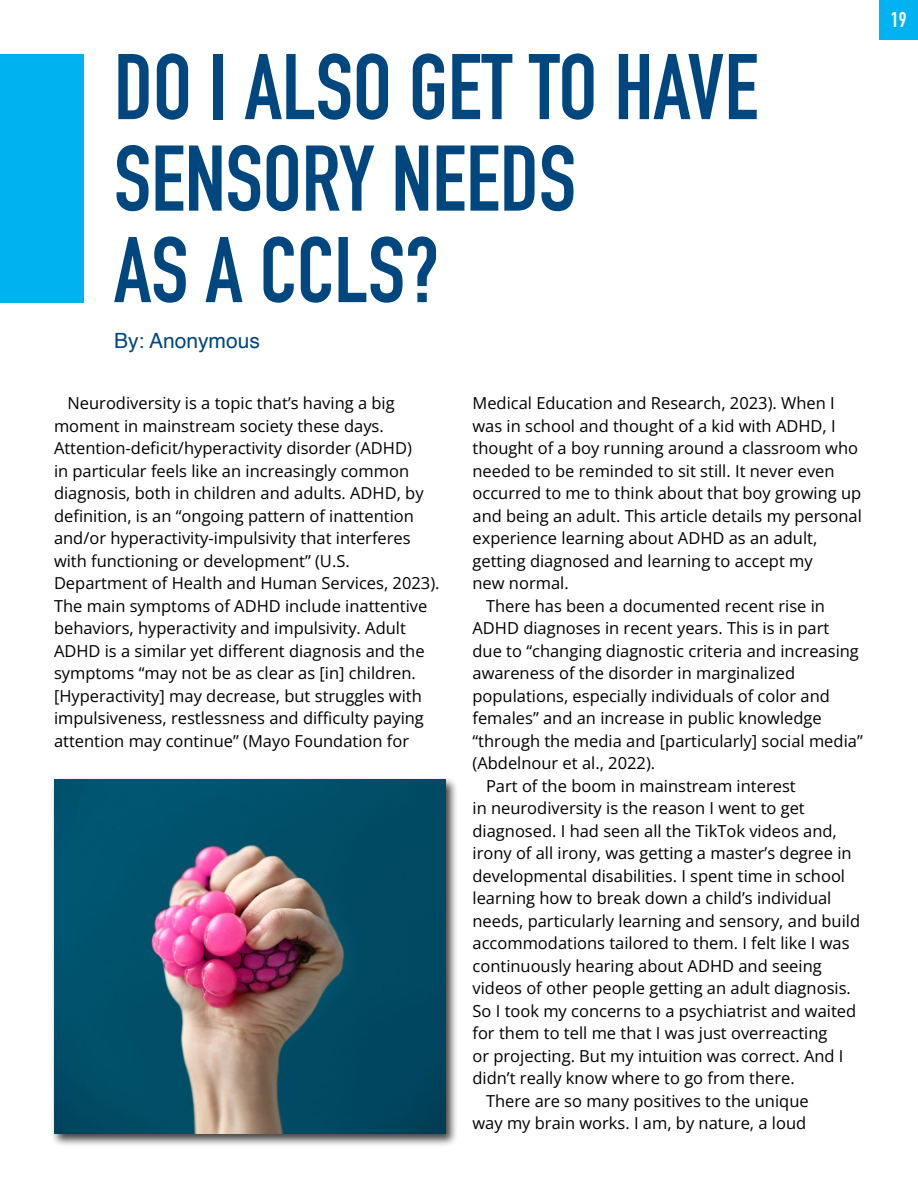
<style>
.page{position:relative;width:918px;height:1188px;background:#fff}
.page>*{position:absolute;margin:0;border:0;box-sizing:border-box;transform-origin:0 0}
.t1{font:700 91.5px/91.5px "DIN Condensed";color:#00467f}
.t2{font:21px "Helvetica";color:#00467f}
.t3{font:700 21px "DIN Condensed";color:#fff}
.t4{font:16.5px/22.5px "Open Sans";color:#000}
</style>
<div class="page">
<div style="left:880px;top:0;width:38px;height:39px;background:#00b2ef"></div>
<div style="left:0;top:54px;width:84px;height:248px;background:#00b2ef"></div>
<div style="left:50px;top:776px;width:408px;height:371px;background:#000;opacity:.75"></div>
<img style="left:54px;top:780px;width:392px;height:354px">
<h1 class="t1" style="left:114px;top:41px;width:646px">DO I ALSO GET TO HAVE<br>SENSORY NEEDS<br>AS A CCLS?</h1>
<p class="t2" style="left:114px;top:324px;width:147px">By: Anonymous</p>
<p class="t4" style="left:54px;top:391px;width:387px;text-indent:13px">Neurodiversity is a topic that’s having a big moment in mainstream society these days.<br>Attention-deficit/hyperactivity disorder (ADHD)<br>in particular feels like an increasingly common diagnosis, both in children and adults. ADHD, by definition, is an “ongoing pattern of inattention and/or hyperactivity-impulsivity that interferes with functioning or development” (U.S.<br>Department of Health and Human Services, 2023).<br>The main symptoms of ADHD include inattentive behaviors, hyperactivity and impulsivity. Adult ADHD is a similar yet different diagnosis and the symptoms “may not be as clear as [in] children. [Hyperactivity] may decrease, but struggles with impulsiveness, restlessness and difficulty paying attention may continue” (Mayo Foundation for</p>
<p class="t4" style="left:473px;top:392px;width:364px">Medical Education and Research, 2023). When I</p>
<p class="t4" style="left:473px;top:414px;width:365px">was in school and thought of a kid with ADHD, I</p>
<p class="t4" style="left:473px;top:437px;width:387px">thought of a boy running around a classroom who</p>
<p class="t4" style="left:473px;top:459px;width:364px">needed to be reminded to sit still. It never even</p>
<p class="t4" style="left:473px;top:482px;width:390px">occurred to me to think about that boy growing up</p>
<p class="t4" style="left:473px;top:504px;width:391px">and being an adult. This article details my personal</p>
<p class="t4" style="left:473px;top:527px;width:346px">experience learning about ADHD as an adult,</p>
<p class="t4" style="left:473px;top:549px;width:342px">getting diagnosed and learning to accept my</p>
<p class="t4" style="left:473px;top:572px;width:98px">new normal.</p>
<p class="t4" style="left:486px;top:594px;width:341px">There has been a documented recent rise in</p>
<p class="t4" style="left:473px;top:617px;width:358px">ADHD diagnoses in recent years. This is in part</p>
<p class="t4" style="left:473px;top:639px;width:388px">due to “changing diagnostic criteria and increasing</p>
<p class="t4" style="left:473px;top:662px;width:324px">awareness of the disorder in marginalized</p>
<p class="t4" style="left:473px;top:684px;width:359px">populations, especially individuals of color and</p>
<p class="t4" style="left:473px;top:707px;width:351px">females” and an increase in public knowledge</p>
<p class="t4" style="left:473px;top:729px;width:392px">“through the media and [particularly] social media”</p>
<p class="t4" style="left:473px;top:752px;width:184px">(Abdelnour et al., 2022).</p>
<p class="t4" style="left:486px;top:774px;width:311px">Part of the boom in mainstream interest</p>
<p class="t4" style="left:473px;top:797px;width:334px">in neurodiversity is the reason I went to get</p>
<p class="t4" style="left:473px;top:819px;width:366px">diagnosed. I had seen all the TikTok videos and,</p>
<p class="t4" style="left:473px;top:842px;width:381px">irony of all irony, was getting a master’s degree in</p>
<p class="t4" style="left:473px;top:864px;width:374px">developmental disabilities. I spent time in school</p>
<p class="t4" style="left:473px;top:887px;width:360px">learning how to break down a child’s individual</p>
<p class="t4" style="left:473px;top:909px;width:389px">needs, particularly learning and sensory, and build</p>
<p class="t4" style="left:473px;top:932px;width:379px">accommodations tailored to them. I felt like I was</p>
<p class="t4" style="left:473px;top:954px;width:351px">continuously hearing about ADHD and seeing</p>
<p class="t4" style="left:473px;top:977px;width:380px">videos of other people getting an adult diagnosis.</p>
<p class="t4" style="left:473px;top:999px;width:385px">So I took my concerns to a psychiatrist and waited</p>
<p class="t4" style="left:473px;top:1022px;width:357px">for them to tell me that I was just overreacting</p>
<p class="t4" style="left:473px;top:1044px;width:373px">or projecting. But my intuition was correct. And I</p>
<p class="t4" style="left:473px;top:1067px;width:324px">didn’t really know where to go from there.</p>
<p class="t4" style="left:486px;top:1089px;width:324px">There are so many positives to the unique</p>
<p class="t4" style="left:473px;top:1112px;width:335px">way my brain works. I am, by nature, a loud</p>
<p class="t3" style="left:891px;top:6px;width:17px">19</p>
</div>
